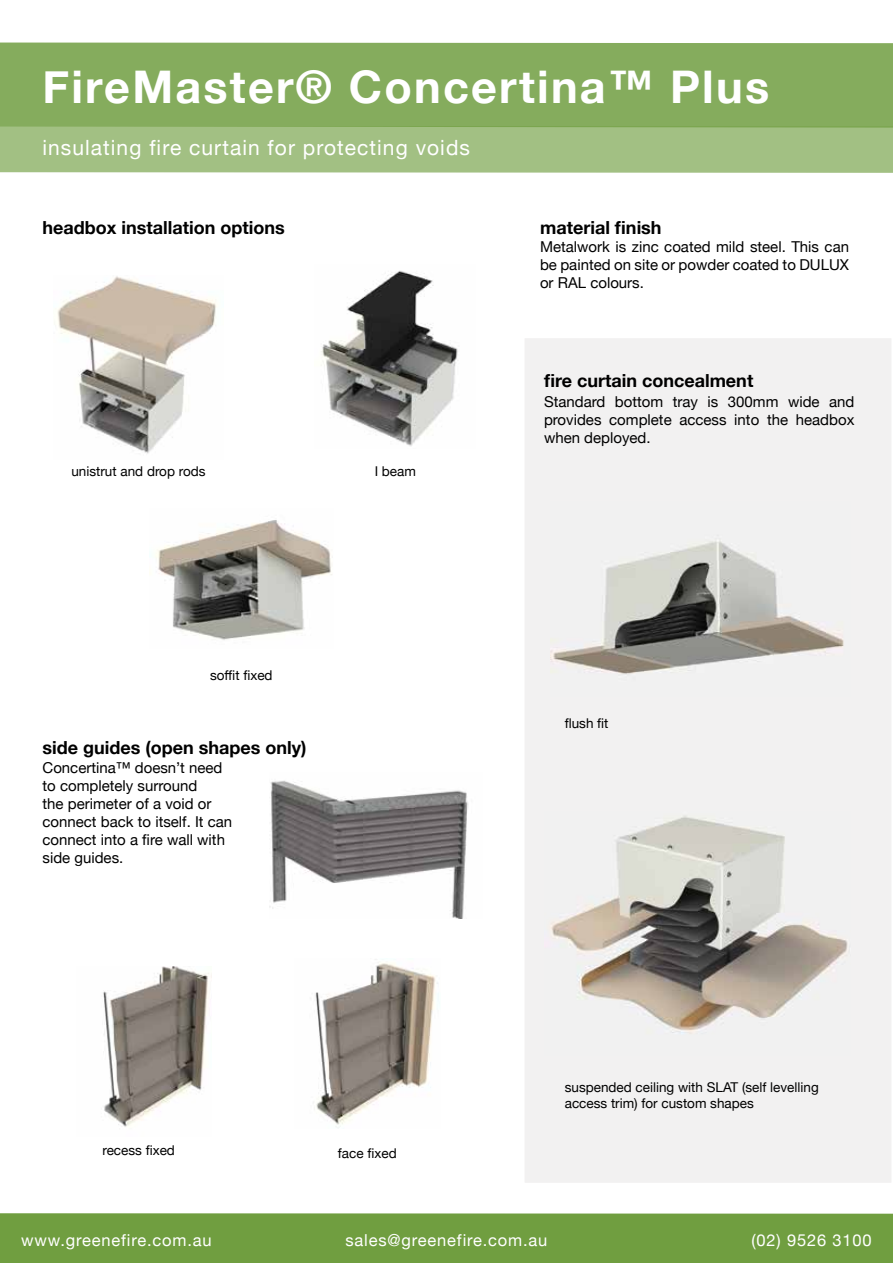
<style>
.page{position:relative;width:893px;height:1263px;background:#fff}
.page>*{position:absolute;margin:0;border:0;box-sizing:border-box;transform-origin:0 0}
.t1{font:700 45px "Helvetica Neue";letter-spacing:.05em;color:#fff}
.t2{font:21px "Helvetica Neue";letter-spacing:.05em;color:#fff}
.t3{font:700 18px "Helvetica Neue";color:#000}
.t4{font:16.5px "Helvetica Neue";letter-spacing:.05em;color:#fff}
.t5{font:15px/18px "Helvetica Neue";color:#000;text-align:justify}
.t6{font:13.5px/16.2px "Helvetica Neue";color:#000}
</style>
<div class="page">
<div style="left:0;top:1213px;width:893px;height:50px;background:#709e40"></div>
<div style="left:0;top:128px;width:893px;height:45px;background:#a2c083"></div>
<div style="left:0;top:43px;width:893px;height:85px;background:#85ac5d"></div>
<img style="left:57px;top:276px;width:160px;height:178px">
<img style="left:321px;top:270px;width:137px;height:176px">
<img style="left:149px;top:520px;width:183px;height:120px">
<div style="left:524px;top:337px;width:368px;height:846px;background:#f2f1f1"></div>
<img style="left:551px;top:541px;width:293px;height:133px">
<img style="left:551px;top:816px;width:297px;height:218px">
<img style="left:313px;top:959px;width:126px;height:169px">
<img style="left:270px;top:780px;width:199px;height:139px">
<img style="left:103px;top:966px;width:106px;height:161px">
<h1 class="t1" style="left:43px;top:52px;width:728px">FireMaster® Concertina™ Plus</h1>
<h2 class="t2" style="left:43px;top:132px;width:429px">insulating fire curtain for protecting voids</h2>
<p class="t3" style="left:43px;top:214px;width:244px">headbox installation options</p>
<p class="t6" style="left:71px;top:463px;width:136px">unistrut and drop rods</p>
<p class="t6" style="left:375px;top:463px;width:43px">I beam</p>
<p class="t6" style="left:210px;top:667px;width:64px">soffit fixed</p>
<p class="t3" style="left:43px;top:734px;width:265px">side guides (open shapes only)</p>
<p class="t5" style="left:43px;top:760px;width:191px;text-align:left">Concertina™ doesn’t need to completely surround<br>the perimeter of a void or connect back to itself. It can connect into a fire wall with side guides.</p>
<p class="t6" style="left:102px;top:1143px;width:74px">recess fixed</p>
<p class="t6" style="left:338px;top:1146px;width:60px">face fixed</p>
<p class="t3" style="left:540px;top:214px;width:123px">material finish</p>
<p class="t5" style="left:540px;top:239px;width:311px">Metalwork is zinc coated mild steel. This can be painted on site or powder coated to DULUX or RAL colours.</p>
<p class="t3" style="left:544px;top:367px;width:211px">fire curtain concealment</p>
<p class="t5" style="left:544px;top:394px;width:312px">Standard bottom tray is 300mm wide and provides complete access into the headbox when deployed.</p>
<p class="t6" style="left:565px;top:716px;width:45px">flush fit</p>
<p class="t6" style="left:565px;top:1079px;width:256px">suspended ceiling with SLAT (self levelling access trim) for custom shapes</p>
<p class="t4" style="left:21px;top:1228px;width:192px">www.greenefire.com.au</p>
<p class="t4" style="left:346px;top:1228px;width:203px">sales@greenefire.com.au</p>
<p class="t4" style="left:751px;top:1228px;width:122px">(02) 9526 3100</p>
</div>
